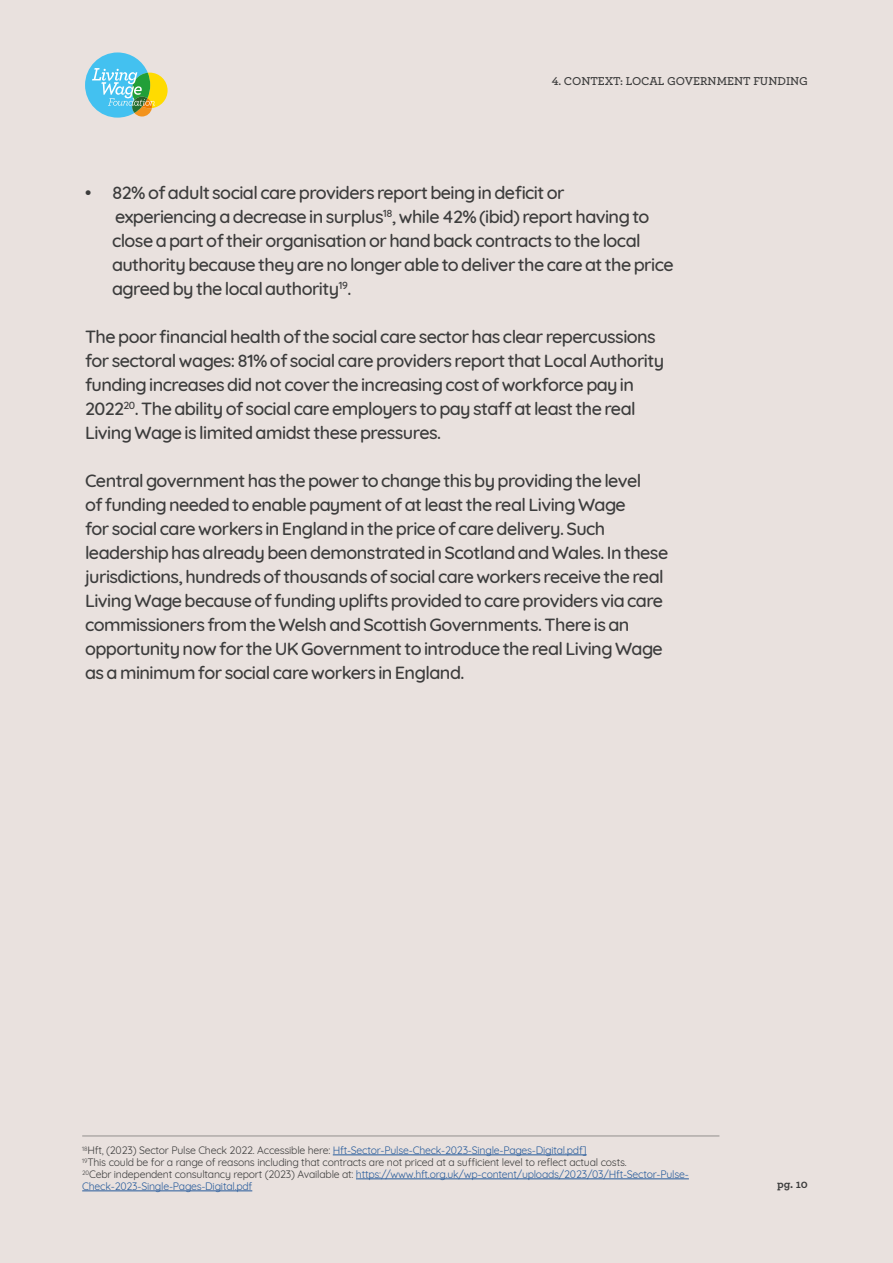
<style>
.page{position:relative;width:893px;height:1263px;background:#e9e1de}
.page>*{position:absolute;margin:0;border:0;box-sizing:border-box;transform-origin:0 0}
.t1{font:500 18px/24px "Quicksand";letter-spacing:-.03em;color:#3c3c3c}
.t2{font:600 12px "Archer";color:#3c3c3c}
.t3{font:700 12px "Archer";color:#3c3c3c}
.t4{font:10.5px/12px "Quicksand";letter-spacing:-.02em;color:#3c3c3c}
.s1{color:#275b9b}
</style>
<div class="page">
<svg style="left:85px;top:52px;width:83px;height:66px"></svg>
<hr style="left:333px;top:1154px;width:254px;height:1px;background:#275b9b">
<hr style="left:356px;top:1178px;width:333px;height:1px;background:#275b9b">
<hr style="left:82px;top:1190px;width:170px;height:1px;background:#275b9b">
<hr style="left:82px;top:1136px;width:637px;height:1px;background:#3c3c3c">
<p class="t2" style="left:552px;top:72px;width:258px">4. CONTEXT: LOCAL GOVERNMENT FUNDING</p>
<p class="t1" style="left:112px;top:179px;width:563px;text-indent:-27px">• 82% of adult social care providers report being in deficit or<br>experiencing a decrease in surplus<sup>18</sup>, while 42% (ibid) report having to close a part of their organisation or hand back contracts to the local authority because they are no longer able to deliver the care at the price agreed by the local authority<sup>19</sup>.</p>
<p class="t1" style="left:85px;top:323px;width:581px">The poor financial health of the social care sector has clear repercussions for sectoral wages: 81% of social care providers report that Local Authority funding increases did not cover the increasing cost of workforce pay in 2022<sup>20</sup>. The ability of social care employers to pay staff at least the real Living Wage is limited amidst these pressures.</p>
<p class="t1" style="left:85px;top:467px;width:585px">Central government has the power to change this by providing the level<br>of funding needed to enable payment of at least the real Living Wage<br>for social care workers in England in the price of care delivery. Such leadership has already been demonstrated in Scotland and Wales. In these jurisdictions, hundreds of thousands of social care workers receive the real Living Wage because of funding uplifts provided to care providers via care commissioners from the Welsh and Scottish Governments. There is an opportunity now for the UK Government to introduce the real Living Wage as a minimum for social care workers in England.</p>
<p class="t4" style="left:82px;top:1143px;width:608px"><sup>18</sup>Hft, (2023) Sector Pulse Check 2022. Accessible here: <span class="s1">Hft-Sector-Pulse-Check-2023-Single-Pages-Digital.pdf]<br></span><sup>19</sup>This could be for a range of reasons including that contracts are not priced at a sufficient level to reflect actual costs.<br><sup>20</sup>Cebr independent consultancy report (2023) Available at: <span class="s1">https://www.hft.org.uk/wp-content/uploads/2023/03/Hft-Sector-Pulse-Check-2023-Single-Pages-Digital.pdf</span></p>
<p class="t3" style="left:777px;top:1174px;width:32px">pg. 10</p>
</div>
